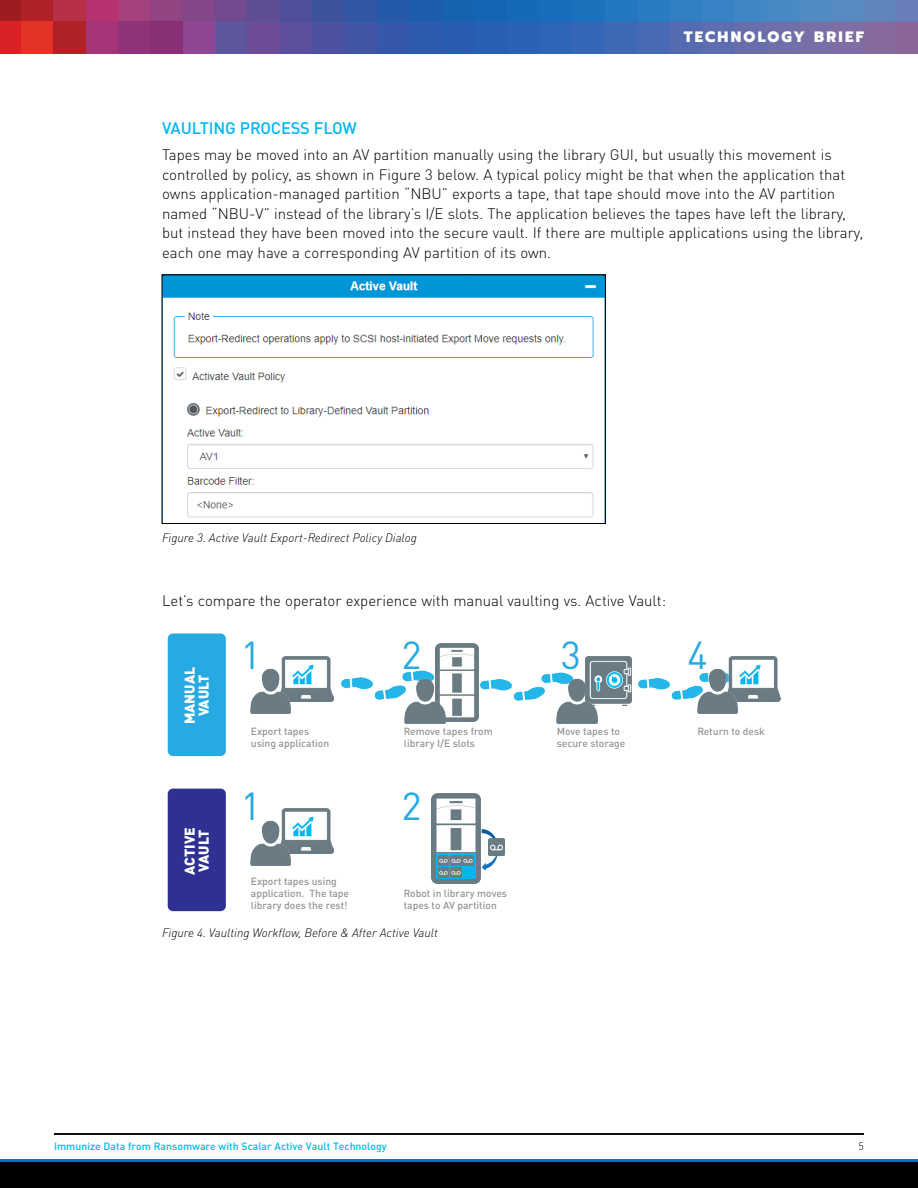
<style>
.page{position:relative;width:918px;height:1188px;background:#fff}
.page>*{position:absolute;margin:0;border:0;box-sizing:border-box;transform-origin:0 0}
.t1{font:38.55px "DIN Pro";color:#27aae1}
.question{font:500 16.5px "DIN Pro";letter-spacing:-.01em;color:#00b6f1}
.main_copy{font:300 15px/19.5px "DIN Pro";color:#000}
.t2{font:800 15px "Prompt";letter-spacing:.15em;color:#fff}
.t3{font:900 14.1px/14.1px "DIN Pro";color:#fff;text-align:center}
.t4{font:italic 300 12px "DIN Pro";color:#000}
.t5{font:500 10.5px "DIN Pro";color:#00b6f1}
.t6{font:300 10.5px "DIN Pro";color:#000}
.t7{font:500 10.35px/11.6px "DIN Pro";color:#939598}
</style>
<div class="page">
<img style="left:118px;top:0;width:800px;height:54px">
<div style="left:0;top:0;width:21px;height:22px;background:#9c1c1f"></div>
<div style="left:21px;top:0;width:33px;height:22px;background:#b12227"></div>
<div style="left:54px;top:0;width:32px;height:22px;background:#b7304a"></div>
<div style="left:86px;top:0;width:32px;height:22px;background:#b73370"></div>
<div style="left:0;top:22px;width:21px;height:32px;background:#da2128"></div>
<div style="left:21px;top:22px;width:33px;height:32px;background:#e33226"></div>
<div style="left:54px;top:22px;width:32px;height:32px;background:#b12227"></div>
<div style="left:86px;top:22px;width:32px;height:32px;background:#a53478"></div>
<div style="left:118px;top:22px;width:33px;height:32px;background:#8e327a"></div>
<div style="left:151px;top:22px;width:32px;height:32px;background:#892f76"></div>
<div style="left:183px;top:22px;width:33px;height:32px;background:#8f4793"></div>
<div style="left:216px;top:22px;width:32px;height:32px;background:#5e569e"></div>
<div style="left:0;top:1162px;width:918px;height:26px;background:#000"></div>
<hr style="left:0;top:1160px;width:918px;height:2px;background:#0072bc">
<hr style="left:54px;top:1133px;width:810px;height:2px;background:#000">
<img style="left:164px;top:276px;width:440px;height:242px">
<div style="left:162px;top:274px;width:444px;height:250px;border:1px solid #000"></div>
<img style="left:481px;top:673px;width:93px;height:28px">
<img style="left:281px;top:657px;width:53px;height:45px">
<img style="left:341px;top:671px;width:94px;height:28px">
<img style="left:435px;top:643px;width:43px;height:79px">
<img style="left:585px;top:656px;width:47px;height:49px">
<img style="left:557px;top:679px;width:40px;height:45px">
<img style="left:250px;top:669px;width:41px;height:45px">
<img style="left:431px;top:794px;width:50px;height:90px">
<div style="left:436px;top:853px;width:40px;height:26px;background:#00b6f1"></div>
<svg style="left:438px;top:855px;width:35px;height:23px"></svg>
<svg style="left:482px;top:829px;width:17px;height:42px"></svg>
<img style="left:638px;top:678px;width:59px;height:21px">
<img style="left:728px;top:657px;width:52px;height:45px">
<img style="left:697px;top:669px;width:41px;height:45px">
<img style="left:281px;top:809px;width:53px;height:44px">
<img style="left:250px;top:820px;width:41px;height:46px">
<div style="left:168px;top:633px;width:58px;height:123px;background:#27aae1;border-radius:5px"></div>
<div style="left:168px;top:789px;width:58px;height:122px;background:#2e3192;border-radius:5px"></div>
<img style="left:405px;top:679px;width:40px;height:45px">
<img style="left:489px;top:839px;width:16px;height:16px">
<p class="t2" style="left:684px;top:26px;width:182px">TECHNOLOGY BRIEF</p>
<p class="question" style="left:162px;top:115px;width:196px">VAULTING PROCESS FLOW</p>
<p class="main_copy" style="left:162px;top:144px;width:703px">Tapes may be moved into an AV partition manually using the library GUI, but usually this movement is controlled by policy, as shown in Figure 3 below. A typical policy might be that when the application that owns application-managed partition “NBU” exports a tape, that tape should move into the AV partition named “NBU-V” instead of the library’s I/E slots. The application believes the tapes have left the library, but instead they have been moved into the secure vault. If there are multiple applications using the library, each one may have a corresponding AV partition of its own.</p>
<p class="t4" style="left:162px;top:529px;width:256px">Figure 3. Active Vault Export-Redirect Policy Dialog</p>
<p class="main_copy" style="left:162px;top:589px;width:506px">Let’s compare the operator experience with manual vaulting vs. Active Vault:</p>
<p class="t3" style="left:181px;top:724px;width:59px;rotate:-90deg">MANUAL<br>VAULT</p>
<p class="t3" style="left:181px;top:875px;width:49px;text-align:left;rotate:-90deg">ACTIVE<br>VAULT</p>
<p class="t1" style="left:241px;top:625px;width:22px">1</p>
<p class="t1" style="left:401px;top:625px;width:22px">2</p>
<p class="t1" style="left:561px;top:625px;width:22px">3</p>
<p class="t1" style="left:688px;top:625px;width:22px">4</p>
<p class="t7" style="left:251px;top:725px;width:80px">Export tapes using application</p>
<p class="t7" style="left:404px;top:725px;width:91px">Remove tapes from library I/E slots</p>
<p class="t7" style="left:557px;top:725px;width:70px">Move tapes to secure storage</p>
<p class="t7" style="left:697px;top:725px;width:69px">Return to desk</p>
<p class="t1" style="left:241px;top:775px;width:22px">1</p>
<p class="t1" style="left:401px;top:775px;width:22px">2</p>
<p class="t7" style="left:251px;top:875px;width:100px">Export tapes using application. The tape library does the rest!</p>
<p class="t7" style="left:404px;top:886px;width:105px">Robot in library moves tapes to AV partition</p>
<p class="t4" style="left:162px;top:923px;width:277px">Figure 4. Vaulting Workflow, Before &amp; After Active Vault</p>
<p class="t5" style="left:54px;top:1138px;width:334px">Immunize Data from Ransomware with Scalar Active Vault Technology</p>
<p class="t6" style="left:859px;top:1138px;width:7px">5</p>
</div>
